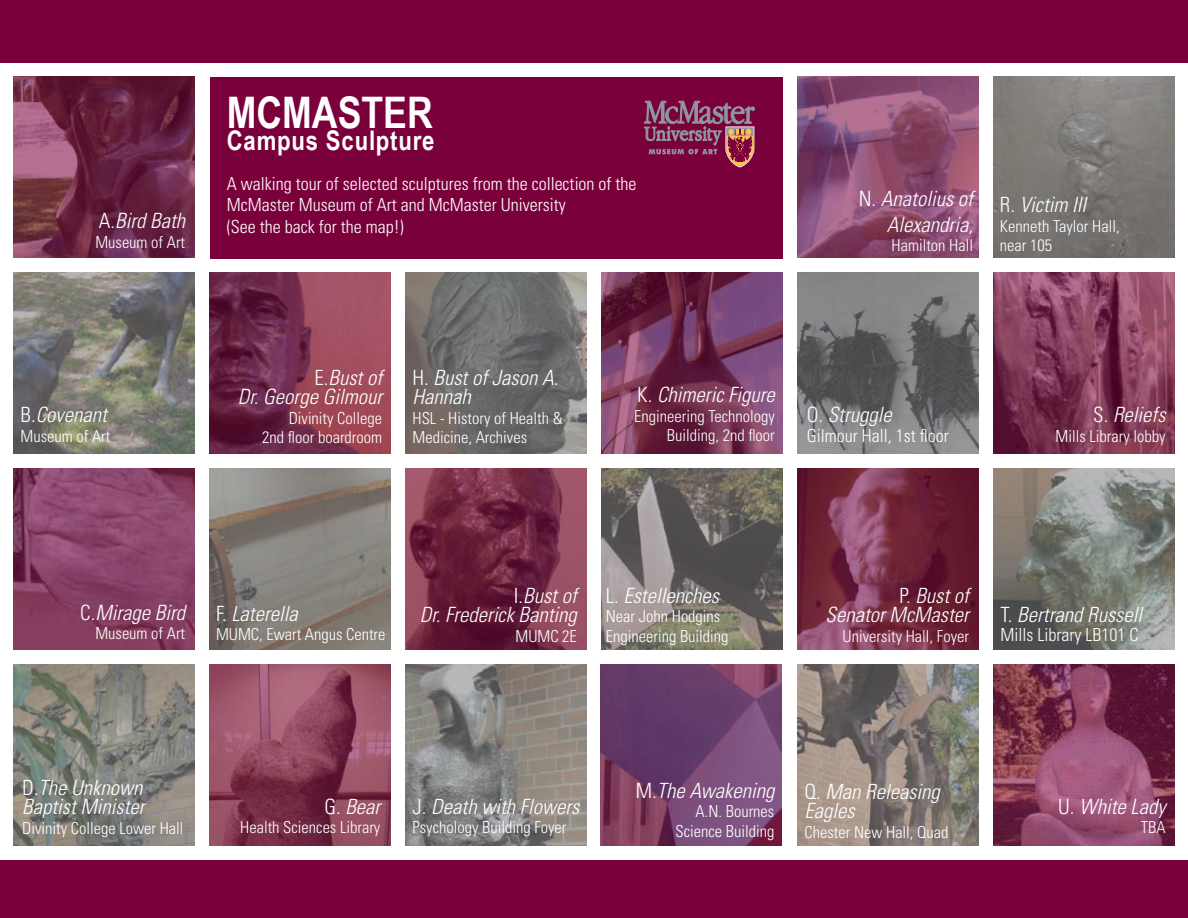
<style>
.page{position:relative;width:1188px;height:918px;background:#fff}
.page>*{position:absolute;margin:0;border:0;box-sizing:border-box;transform-origin:0 0}
.t1{font:700 43.5px "Arial Narrow";color:#fff}
.t2{font:700 27px "Arial Narrow";letter-spacing:.03em;color:#fff}
.t3{font:italic 300 condensed 21px/19.5px "Univers LT Std";color:#fff;text-align:right}
.t4{font:300 condensed 18px/21.6px "Univers LT Std";color:#fff}
.t5{font:300 condensed 16.5px/19.5px "Univers LT Std";color:#fff;text-align:right}
.s1{font-style:normal}
</style>
<div class="page">
<div style="left:211px;top:78px;width:572px;height:181px;background:#7a003c"></div>
<div style="left:0;top:860px;width:1188px;height:58px;background:#7a003c"></div>
<svg style="left:644px;top:101px;width:111px;height:66px"></svg>
<img style="left:13px;top:77px;width:181px;height:181px">
<img style="left:13px;top:273px;width:181px;height:181px">
<img style="left:13px;top:469px;width:181px;height:181px">
<img style="left:13px;top:665px;width:181px;height:181px">
<img style="left:209px;top:273px;width:181px;height:181px">
<img style="left:209px;top:469px;width:181px;height:181px">
<img style="left:209px;top:665px;width:181px;height:181px">
<img style="left:405px;top:273px;width:181px;height:181px">
<img style="left:405px;top:469px;width:181px;height:181px">
<img style="left:405px;top:665px;width:181px;height:181px">
<img style="left:602px;top:273px;width:181px;height:181px">
<img style="left:602px;top:469px;width:181px;height:181px">
<img style="left:601px;top:664px;width:181px;height:181px">
<img style="left:798px;top:77px;width:181px;height:181px">
<img style="left:798px;top:273px;width:181px;height:181px">
<img style="left:798px;top:469px;width:181px;height:181px">
<img style="left:798px;top:665px;width:181px;height:181px">
<img style="left:994px;top:77px;width:181px;height:181px">
<img style="left:994px;top:273px;width:181px;height:181px">
<img style="left:994px;top:469px;width:181px;height:181px">
<img style="left:994px;top:665px;width:181px;height:181px">
<div style="left:0;top:0;width:1188px;height:63px;background:#7a003c"></div>
<h1 class="t1" style="left:227px;top:80px;width:208px">MCMASTER</h1>
<h2 class="t2" style="left:227px;top:120px;width:209px">Campus Sculpture</h2>
<p class="t4" style="left:227px;top:172px;width:411px">A walking tour of selected sculptures from the collection of the<br>McMaster Museum of Art and McMaster University</p>
<p class="t3" style="left:99px;top:211px;width:88px"><span class="s1">A.</span>Bird Bath</p>
<p class="t4" style="left:227px;top:216px;width:178px">(See the back for the map!)</p>
<p class="t5" style="left:95px;top:232px;width:91px">Museum of Art</p>
<p class="t3" style="left:859px;top:187px;width:116px;line-height:25.2px"><span class="s1">N.</span> Anatolius of<br>Alexandria<span class="s1">,</span></p>
<p class="t5" style="left:892px;top:236px;width:83px">Hamilton Hall</p>
<p class="t3" style="left:1000px;top:196px;width:88px"><span class="s1">R.</span> Victim III</p>
<p class="t5" style="left:1000px;top:216px;width:121px;text-align:left">Kenneth Taylor Hall, near 105</p>
<p class="t3" style="left:21px;top:406px;width:88px"><span class="s1">B.</span>Covenant</p>
<p class="t5" style="left:21px;top:426px;width:91px">Museum of Art</p>
<p class="t3" style="left:238px;top:368px;width:146px"><span class="s1">E.</span>Bust of<br>Dr. George Gilmour</p>
<p class="t5" style="left:262px;top:408px;width:122px">Divinity College<br>2nd floor boardroom</p>
<p class="t3" style="left:413px;top:368px;width:147px;text-align:left"><span class="s1">H.</span> Bust of Jason A.<br>Hannah</p>
<p class="t5" style="left:413px;top:408px;width:152px;text-align:left">HSL - History of Health &amp;<br>Medicine, Archives</p>
<p class="t3" style="left:637px;top:385px;width:139px"><span class="s1">K.</span> Chimeric Figure</p>
<p class="t5" style="left:634px;top:406px;width:142px">Engineering Technology<br>Building, 2nd floor</p>
<p class="t3" style="left:807px;top:406px;width:87px"><span class="s1">O.</span> Struggle</p>
<p class="t4" style="left:807px;top:425px;width:143px">Gilmour Hall, 1st floor</p>
<p class="t3" style="left:1093px;top:406px;width:74px"><span class="s1">S.</span> Reliefs</p>
<p class="t5" style="left:1056px;top:426px;width:111px">Mills Library lobby</p>
<p class="t3" style="left:80px;top:603px;width:106px"><span class="s1">C.</span>Mirage Bird</p>
<p class="t5" style="left:95px;top:624px;width:91px">Museum of Art</p>
<p class="t3" style="left:216px;top:604px;width:83px"><span class="s1">F.</span> Laterella</p>
<p class="t5" style="left:216px;top:625px;width:171px">MUMC, Ewart Angus Centre</p>
<p class="t3" style="left:420px;top:586px;width:159px"><span class="s1">I.</span>Bust of<br>Dr. Frederick Banting</p>
<p class="t5" style="left:516px;top:626px;width:63px">MUMC 2E</p>
<p class="t3" style="left:606px;top:586px;width:115px"><span class="s1">L.</span> Estellenches</p>
<p class="t5" style="left:606px;top:607px;width:124px;text-align:left">Near John Hodgins<br>Engineering Building</p>
<p class="t3" style="left:826px;top:586px;width:145px"><span class="s1">P.</span> Bust of<br>Senator McMaster</p>
<p class="t5" style="left:843px;top:626px;width:128px">University Hall, Foyer</p>
<p class="t3" style="left:1000px;top:605px;width:143px"><span class="s1">T.</span> Bertrand Russell</p>
<p class="t4" style="left:1000px;top:624px;width:139px">Mills Library LB101 C</p>
<p class="t3" style="left:22px;top:778px;width:124px;text-align:left"><span class="s1">D.</span>The Unknown<br>Baptist Minister</p>
<p class="t5" style="left:22px;top:818px;width:163px">Divinity College Lower Hall</p>
<p class="t3" style="left:324px;top:797px;width:57px"><span class="s1">G.</span> Bear</p>
<p class="t5" style="left:240px;top:818px;width:142px">Health Sciences Library</p>
<p class="t3" style="left:413px;top:797px;width:168px"><span class="s1">J.</span> Death with Flowers</p>
<p class="t5" style="left:413px;top:818px;width:155px">Psychology Building Foyer</p>
<p class="t3" style="left:636px;top:781px;width:140px"><span class="s1">M.</span>The Awakening</p>
<p class="t5" style="left:675px;top:802px;width:100px">A.N. Bournes<br>Science Building</p>
<p class="t3" style="left:805px;top:782px;width:137px;text-align:left"><span class="s1">Q.</span> Man Releasing<br>Eagles</p>
<p class="t5" style="left:805px;top:822px;width:145px">Chester New Hall, Quad</p>
<p class="t3" style="left:1058px;top:797px;width:109px"><span class="s1">U.</span> White Lady</p>
<p class="t5" style="left:1141px;top:818px;width:26px">TBA</p>
</div>
